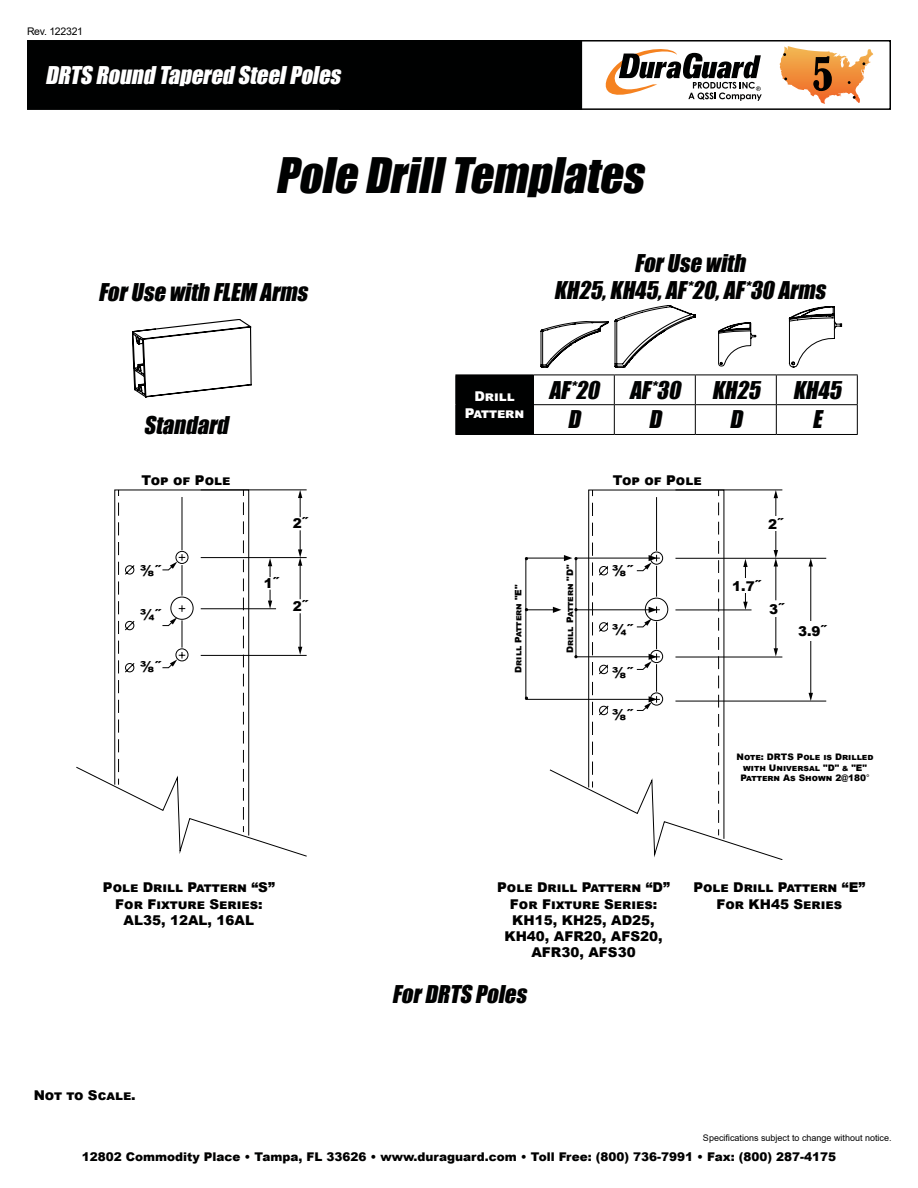
<style>
.page{position:relative;width:918px;height:1188px;background:#fff}
.page>*{position:absolute;margin:0;border:0;box-sizing:border-box;transform-origin:0 0}
.t1{font:italic 45px "Impact";color:#000101}
.t2{font:italic 22.5px/27px "Impact";color:#000101;text-align:center}
.t3{font:italic 22.5px "Impact";color:#fff}
.t4{font:900 15px "Arial";color:#000}
.t5{font:900 13.5px/16.2px "Arial";color:#000;text-align:center}
.t6{font:900 13.5px/16.2px "Arial";letter-spacing:.115em;color:#fff;text-align:center}
.t7{font:900 12px "Arial";color:#000101}
.t8{font:10.5px "Arial";letter-spacing:-.025em;color:#000}
.t9{font:900 9px/10.8px "Arial";color:#000;text-align:center}
.t10{font:9px "Arial";color:#000}
.s1{font-size:15px}
.s2{font-weight:400}
</style>
<div class="page">
<div style="left:339px;top:40px;width:552px;height:70px;background:#fff;border:2px solid #000101"></div>
<div style="left:27px;top:40px;width:555px;height:70px;background:#000101"></div>
<svg style="left:606px;top:49px;width:156px;height:52px"></svg>
<svg style="left:780px;top:46px;width:61px;height:58px"></svg>
<svg style="left:76px;top:489px;width:231px;height:368px"></svg>
<svg style="left:118px;top:490px;width:126px;height:343px"></svg>
<hr style="left:201px;top:655px;width:106px;height:1px;background:#000">
<hr style="left:201px;top:557px;width:106px;height:1px;background:#000">
<hr style="left:201px;top:489px;width:106px;height:1px;background:#000">
<hr style="left:201px;top:608px;width:75px;height:1px;background:#000">
<svg style="left:298px;top:490px;width:4px;height:27px"></svg>
<hr style="left:300px;top:564px;width:1px;height:35px;background:#000">
<svg style="left:298px;top:530px;width:4px;height:36px"></svg>
<hr style="left:300px;top:613px;width:1px;height:35px;background:#000">
<svg style="left:298px;top:647px;width:4px;height:8px"></svg>
<svg style="left:268px;top:590px;width:4px;height:19px"></svg>
<svg style="left:268px;top:558px;width:4px;height:19px"></svg>
<svg style="left:132px;top:319px;width:119px;height:78px"></svg>
<svg style="left:789px;top:306px;width:53px;height:62px"></svg>
<svg style="left:718px;top:322px;width:38px;height:45px"></svg>
<svg style="left:541px;top:321px;width:68px;height:47px"></svg>
<svg style="left:615px;top:305px;width:81px;height:63px"></svg>
<div style="left:456px;top:375px;width:77px;height:59px;background:#000101"></div>
<hr style="left:455px;top:375px;width:1px;height:30px;background:#000101">
<svg style="left:455px;top:405px;width:1px;height:29px"></svg>
<hr style="left:455px;top:434px;width:78px;height:1px;background:#000101">
<svg style="left:533px;top:376px;width:1px;height:58px"></svg>
<hr style="left:533px;top:375px;width:81px;height:1px;background:#000101">
<hr style="left:614px;top:375px;width:81px;height:1px;background:#000101">
<hr style="left:695px;top:375px;width:81px;height:1px;background:#000101">
<hr style="left:776px;top:375px;width:82px;height:1px;background:#000101">
<svg style="left:614px;top:375px;width:1px;height:59px"></svg>
<svg style="left:695px;top:375px;width:1px;height:59px"></svg>
<svg style="left:776px;top:375px;width:1px;height:59px"></svg>
<svg style="left:857px;top:375px;width:1px;height:59px"></svg>
<hr style="left:533px;top:404px;width:81px;height:1px;background:#000101">
<hr style="left:614px;top:404px;width:81px;height:1px;background:#000101">
<hr style="left:695px;top:404px;width:81px;height:1px;background:#000101">
<hr style="left:776px;top:404px;width:82px;height:1px;background:#000101">
<hr style="left:533px;top:434px;width:81px;height:1px;background:#000101">
<hr style="left:614px;top:434px;width:81px;height:1px;background:#000101">
<hr style="left:695px;top:434px;width:81px;height:1px;background:#000101">
<hr style="left:776px;top:434px;width:82px;height:1px;background:#000101">
<svg style="left:550px;top:490px;width:233px;height:370px"></svg>
<hr style="left:675px;top:558px;width:151px;height:1px;background:#000">
<hr style="left:675px;top:701px;width:151px;height:1px;background:#000">
<hr style="left:675px;top:657px;width:107px;height:1px;background:#000">
<hr style="left:675px;top:490px;width:107px;height:1px;background:#000">
<hr style="left:675px;top:610px;width:77px;height:1px;background:#000">
<svg style="left:774px;top:490px;width:4px;height:26px"></svg>
<hr style="left:775px;top:565px;width:1px;height:35px;background:#000">
<svg style="left:774px;top:531px;width:4px;height:36px"></svg>
<hr style="left:775px;top:614px;width:1px;height:36px;background:#000">
<svg style="left:774px;top:648px;width:4px;height:9px"></svg>
<hr style="left:810px;top:565px;width:1px;height:57px;background:#000">
<svg style="left:809px;top:558px;width:4px;height:9px"></svg>
<hr style="left:810px;top:637px;width:1px;height:57px;background:#000">
<svg style="left:809px;top:693px;width:4px;height:8px"></svg>
<svg style="left:743px;top:593px;width:5px;height:17px"></svg>
<svg style="left:743px;top:559px;width:5px;height:19px"></svg>
<hr style="left:656px;top:497px;width:1px;height:54px;background:#000">
<div style="left:728px;top:578px;width:36px;height:15px;background:#fff"></div>
<div style="left:762px;top:516px;width:27px;height:15px;background:#fff"></div>
<div style="left:763px;top:602px;width:27px;height:14px;background:#fff"></div>
<div style="left:790px;top:621px;width:43px;height:19px;background:#fff"></div>
<div style="left:567px;top:565px;width:6px;height:88px;background:#fff"></div>
<div style="left:730px;top:753px;width:144px;height:28px;background:#fff"></div>
<hr style="left:576px;top:558px;width:75px;height:1px;background:#000">
<hr style="left:526px;top:699px;width:125px;height:1px;background:#000">
<hr style="left:576px;top:609px;width:75px;height:1px;background:#000">
<hr style="left:576px;top:656px;width:75px;height:1px;background:#000">
<svg style="left:592px;top:503px;width:127px;height:333px"></svg>
<hr style="left:526px;top:558px;width:40px;height:1px;background:#000">
<hr style="left:576px;top:558px;width:1px;height:99px;background:#000">
<hr style="left:525px;top:558px;width:1px;height:142px;background:#000">
<svg style="left:564px;top:555px;width:14px;height:6px"></svg>
<svg style="left:525px;top:607px;width:36px;height:6px"></svg>
<p class="t8" style="left:27px;top:24px;width:58px">Rev. 122321</p>
<h2 class="t3" style="left:45px;top:57px;width:303px">DRTS Round Tapered SteelPoles</h2>
<h1 class="t1" style="left:275px;top:141px;width:381px">Pole DrillTemplates</h1>
<h2 class="t2" style="left:98px;top:278px;width:216px">ForUse with FLEM Arms</h2>
<h2 class="t2" style="left:554px;top:249px;width:279px">ForUse with<br>KH25,KH45,AF*20,AF*30 Arms</h2>
<h2 class="t2" style="left:143px;top:411px;width:92px">Standard</h2>
<p class="t6" style="left:465px;top:388px;width:61px">Drill<br>Pattern</p>
<h2 class="t2" style="left:568px;top:374px;width:281px;line-height:29.8px;text-align:left;text-indent:-19px">AF*20 AF*30 KH25 KH45<br>D</h2>
<h2 class="t2" style="left:649px;top:406px;width:20px">D</h2>
<h2 class="t2" style="left:730px;top:406px;width:20px">D</h2>
<h2 class="t2" style="left:812px;top:406px;width:17px">E</h2>
<p class="t5" style="left:142px;top:472px;width:90px">Top of Pole</p>
<p class="t5" style="left:613px;top:472px;width:90px">Top of Pole</p>
<p class="t5" style="left:293px;top:515px;width:15px">2<span class="s1">˝</span></p>
<p class="t5" style="left:768px;top:516px;width:15px">2<span class="s1">˝</span></p>
<p class="t4" style="left:140px;top:560px;width:21px">⅜˝</p>
<p class="t4" style="left:140px;top:603px;width:21px">¾˝</p>
<p class="t4" style="left:140px;top:656px;width:21px">⅜˝</p>
<p class="t5" style="left:264px;top:575px;width:15px">1<span class="s1">˝</span></p>
<p class="t5" style="left:293px;top:597px;width:15px">2<span class="s1">˝</span></p>
<p class="t9" style="left:513px;top:673px;width:90px;rotate:-90deg">Drill Pattern "E"</p>
<p class="t9" style="left:564px;top:653px;width:90px;rotate:-90deg">Drill Pattern "D"</p>
<p class="t4" style="left:612px;top:560px;width:21px">⅜˝</p>
<p class="t4" style="left:612px;top:619px;width:21px">¾˝</p>
<p class="t4" style="left:612px;top:662px;width:21px">⅜˝</p>
<p class="t5" style="left:732px;top:578px;width:29px">1.7<span class="s1">˝</span></p>
<p class="t5" style="left:769px;top:601px;width:15px">3<span class="s1">˝</span></p>
<p class="t5" style="left:798px;top:623px;width:29px">3.9<span class="s1">˝</span></p>
<p class="t4" style="left:612px;top:704px;width:21px">⅜˝</p>
<p class="t9" style="left:737px;top:751px;width:139px">Note: DRTS Pole is Drilled with Universal "D" &amp; "E"<br>Pattern As Shown 2@180<span class="s2">°</span></p>
<p class="t5" style="left:103px;top:879px;width:173px">Pole Drill Pattern “S”<br>For Fixture Series:<br>AL35, 12AL, 16AL</p>
<p class="t5" style="left:497px;top:879px;width:174px">Pole Drill Pattern “D”<br>For Fixture Series:<br>KH15, KH25, AD25,<br>KH40, AFR20, AFS20,<br>AFR30, AFS30</p>
<p class="t5" style="left:693px;top:879px;width:173px">Pole Drill Pattern “E”<br>For KH45 Series</p>
<h2 class="t2" style="left:392px;top:981px;width:142px">ForDRTS Poles</h2>
<p class="t5" style="left:34px;top:1087px;width:104px">Not to Scale.</p>
<p class="t10" style="left:703px;top:1131px;width:190px">Specifications subject to change without notice.</p>
<p class="t7" style="left:82px;top:1148px;width:756px">12802 Commodity Place • Tampa, FL 33626 • www.duraguard.com • Toll Free: (800) 736-7991 • Fax: (800) 287-4175</p>
</div>
